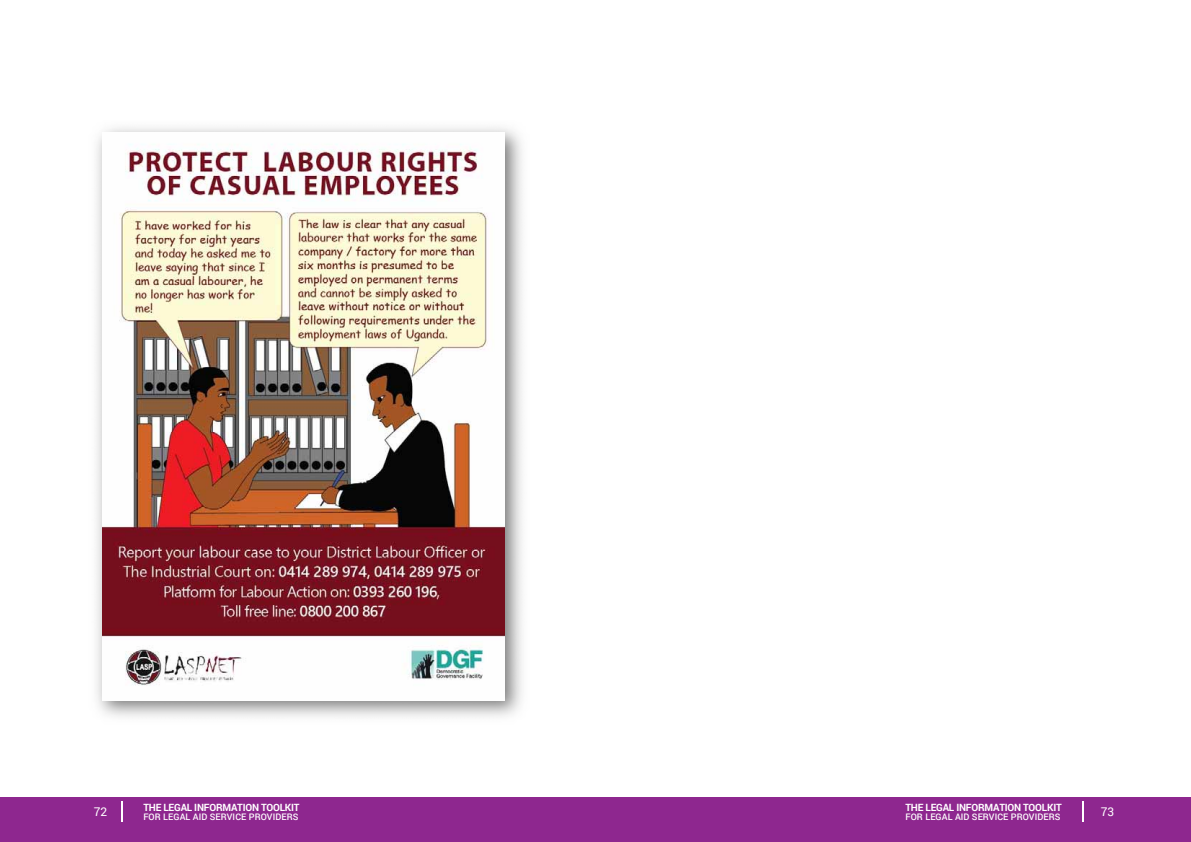
<style>
.page{position:relative;width:1191px;height:842px;background:#fff}
.page>*{position:absolute;margin:0;border:0;box-sizing:border-box;transform-origin:0 0}
.t1{font:12px "Roboto";color:#fff}
.t2{font:700 10px "Roboto";letter-spacing:-.02em;color:#fff}
.t3{font:500 9px "Roboto";letter-spacing:.01em;color:#fff}
</style>
<div class="page">
<div style="left:0;top:798px;width:1191px;height:44px;background:#8e278f"></div>
<svg style="left:121px;top:801px;width:1px;height:20px"></svg>
<hr style="left:1082px;top:801px;width:2px;height:20px;background:#fff">
<img style="left:102px;top:143px;width:403px;height:543px">
<h1 class="t1" style="left:94px;top:803px;width:15px">72</h1>
<p class="t2" style="left:143px;top:800px;width:158px">THE LEGAL INFORMATION TOOLKIT</p>
<p class="t3" style="left:143px;top:810px;width:157px">FOR LEGAL AID SERVICE PROVIDERS</p>
<p class="t2" style="left:905px;top:800px;width:158px">THE LEGAL INFORMATION TOOLKIT</p>
<p class="t3" style="left:905px;top:810px;width:157px">FOR LEGAL AID SERVICE PROVIDERS</p>
<h1 class="t1" style="left:1100px;top:803px;width:15px">73</h1>
</div>
